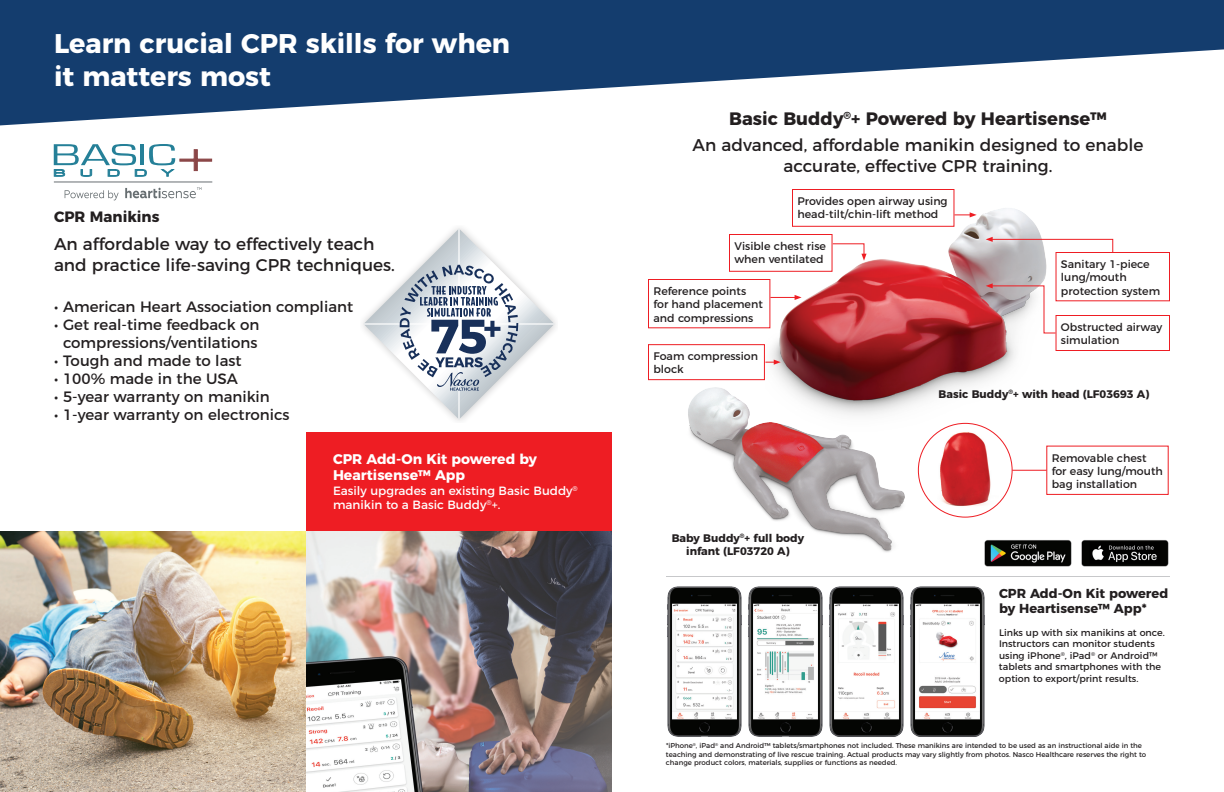
<style>
.page{position:relative;width:1224px;height:792px;background:#fff}
.page>*{position:absolute;margin:0;border:0;box-sizing:border-box;transform-origin:0 0}
.t1{font:700 27px/32.4px "Montserrat";color:#fff}
.t2{font:700 18px "Montserrat";color:#231f20}
.t3{font:17px/20.4px "Montserrat";color:#231f20}
.t4{font:15px/18px "Montserrat";color:#231f20;text-align:center}
.t5{font:700 15px "Montserrat";color:#231f20}
.t6{font:700 14px/16.8px "Montserrat";color:#fff}
.t7{font:700 13px/15.6px "Montserrat";color:#231f20}
.t8{font:12px/14.4px "Montserrat";color:#fff}
.t9{font:11px/13.2px "Montserrat";color:#231f20}
.t10{font:700 11px/13.2px "Montserrat";color:#231f20;text-align:center}
.t11{font:9.5px/11.4px "Montserrat";color:#231f20}
.t12{font:7px/8.4px "Montserrat";color:#231f20}
</style>
<div class="page">
<div style="left:306px;top:432px;width:306px;height:99px;background:#ee1d23"></div>
<img style="left:766px;top:198px;width:281px;height:230px">
<img style="left:0;top:531px;width:612px;height:261px">
<svg style="left:0;top:0;width:1224px;height:125px;fill:#143d6e"></svg>
<svg style="left:364px;top:229px;width:190px;height:190px"></svg>
<div style="left:729px;top:234px;width:104px;height:38px;border:1px solid #ee1d23"></div>
<div style="left:648px;top:344px;width:117px;height:36px;border:1px solid #ee1d23"></div>
<div style="left:1046px;top:446px;width:123px;height:49px;border:1px solid #ee1d23"></div>
<div style="left:1056px;top:252px;width:114px;height:49px;border:1px solid #ee1d23"></div>
<div style="left:1056px;top:315px;width:114px;height:36px;border:1px solid #ee1d23"></div>
<div style="left:792px;top:189px;width:162px;height:38px;border:1px solid #ee1d23"></div>
<div style="left:648px;top:279px;width:122px;height:49px;border:1px solid #ee1d23"></div>
<svg style="left:986px;top:283px;width:71px;height:51px"></svg>
<svg style="left:954px;top:212px;width:23px;height:5px"></svg>
<svg style="left:770px;top:295px;width:32px;height:5px"></svg>
<svg style="left:765px;top:360px;width:16px;height:5px"></svg>
<img style="left:684px;top:378px;width:230px;height:174px">
<img style="left:829px;top:586px;width:75px;height:151px">
<img style="left:667px;top:586px;width:75px;height:151px">
<img style="left:748px;top:586px;width:75px;height:151px">
<img style="left:910px;top:586px;width:75px;height:151px">
<img style="left:925px;top:428px;width:80px;height:80px">
<svg style="left:832px;top:243px;width:35px;height:18px"></svg>
<svg style="left:986px;top:237px;width:128px;height:16px"></svg>
<img style="left:984px;top:540px;width:88px;height:27px">
<img style="left:1081px;top:540px;width:88px;height:27px">
<hr style="left:666px;top:576px;width:504px;height:1px;background:#c7c8ca">
<hr style="left:1012px;top:470px;width:35px;height:1px;background:#ee1d23">
<svg style="left:54px;top:144px;width:158px;height:32px"></svg>
<hr style="left:54px;top:182px;width:158px;height:1px;background:#676e71">
<svg style="left:65px;top:190px;width:54px;height:10px"></svg>
<svg style="left:125px;top:187px;width:77px;height:11px"></svg>
<h1 class="t1" style="left:54px;top:25px;width:458px">Learn crucial CPR skills for when it matters most</h1>
<h3 class="t5" style="left:54px;top:204px;width:107px">CPR Manikins</h3>
<h3 class="t3" style="left:54px;top:233px;width:342px">An affordable way to effectively teach and practice life-saving CPR techniques.</h3>
<h3 class="t4" style="left:54px;top:296px;width:301px">• American Heart Association compliant</h3>
<h3 class="t4" style="left:54px;top:314px;width:207px">• Get real-time feedback on compressions/ventilations</h3>
<h3 class="t4" style="left:54px;top:350px;width:189px">• Tough and made to last</h3>
<h3 class="t4" style="left:54px;top:368px;width:185px">• 100% made in the USA</h3>
<h3 class="t4" style="left:54px;top:386px;width:217px">• 5-year warranty on manikin</h3>
<h3 class="t4" style="left:54px;top:404px;width:237px">• 1-year warranty on electronics</h3>
<h3 class="t6" style="left:333px;top:449px;width:206px">CPR Add-On Kit powered by<br>Heartisense™ App</h3>
<h3 class="t8" style="left:333px;top:482px;width:246px">Easily upgrades an existing Basic Buddy<sup>® </sup>manikin to a Basic Buddy<sup>®</sup>+.</h3>
<h2 class="t2" style="left:729px;top:104px;width:379px">Basic Buddy<sup>®</sup>+ Powered by Heartisense™</h2>
<h3 class="t3" style="left:693px;top:134px;width:452px;text-align:center">An advanced, affordable manikin designed to enable accurate, effective CPR training.</h3>
<h3 class="t9" style="left:797px;top:194px;width:152px">Provides open airway using head-tilt/chin-lift method</h3>
<h3 class="t9" style="left:734px;top:239px;width:93px">Visible chest rise when ventilated</h3>
<h3 class="t9" style="left:653px;top:284px;width:111px">Reference points for hand placement and compressions</h3>
<h3 class="t9" style="left:653px;top:349px;width:106px">Foam compression block</h3>
<h3 class="t9" style="left:1061px;top:257px;width:101px">Sanitary 1-piece lung/mouth protection system</h3>
<h3 class="t9" style="left:1061px;top:320px;width:103px">Obstructed airway simulation</h3>
<h3 class="t10" style="left:939px;top:386px;width:212px">Basic Buddy<sup>®</sup>+ with head (LF03693 A)</h3>
<h3 class="t10" style="left:672px;top:530px;width:134px">Baby Buddy<sup>®</sup>+ full body infant (LF03720 A)</h3>
<h3 class="t9" style="left:1052px;top:450px;width:113px">Removable chest for easy lung/mouth bag installation</h3>
<h3 class="t7" style="left:999px;top:584px;width:171px">CPR Add-On Kit powered by Heartisense™ App*</h3>
<h3 class="t11" style="left:999px;top:626px;width:167px">Links up with six manikins at once.<br>Instructors can monitor students using iPhone<sup>®</sup>, iPad<sup>®</sup> or Android™ tablets and smartphones with the option to export/print results.</h3>
<p class="t12" style="left:666px;top:741px;width:482px">*iPhone<sup>®</sup>, iPad<sup>®</sup> and Android™ tablets/smartphones not included. These manikins are intended to be used as an instructional aide in the teaching and demonstrating of live rescue training. Actual products may vary slightly from photos. Nasco Healthcare reserves the right to change product colors, materials, supplies or functions as needed.</p>
</div>
